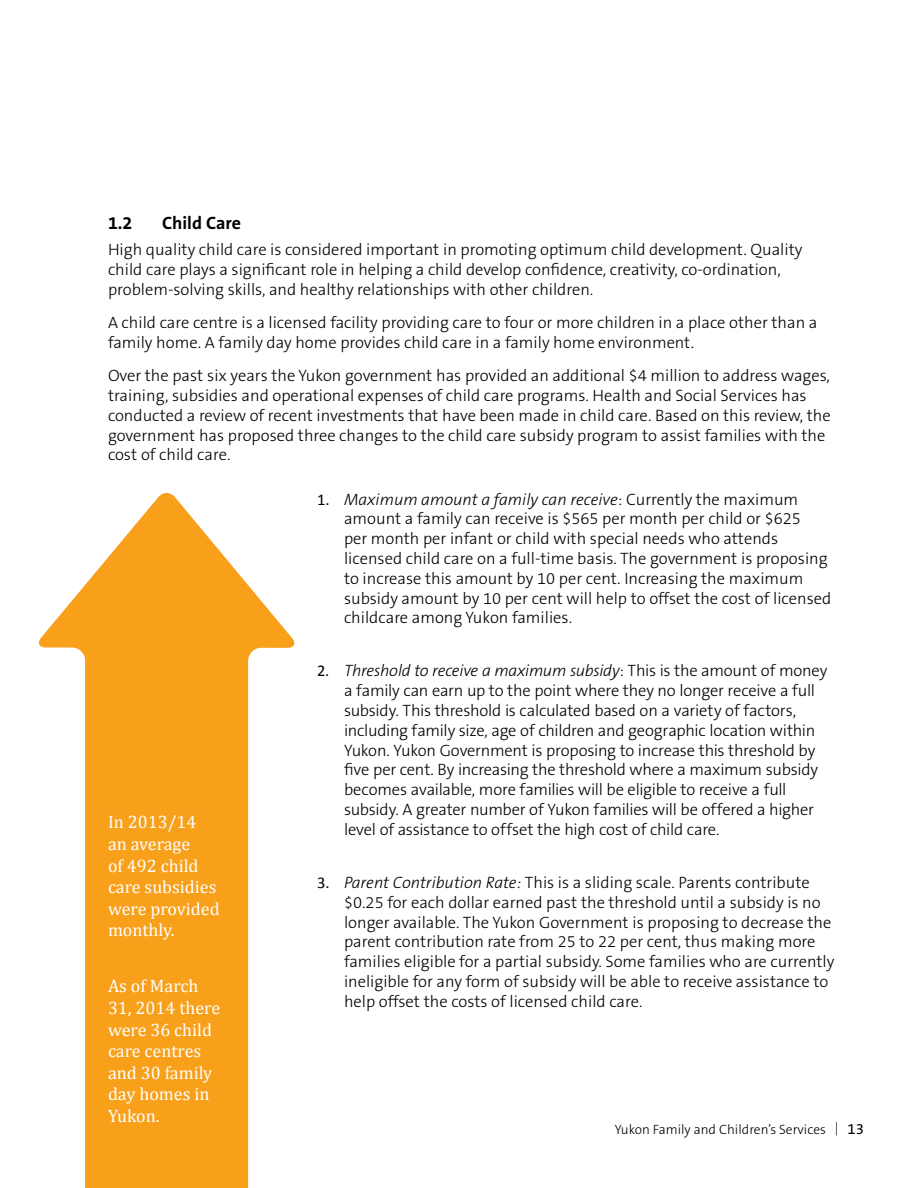
<style>
.page{position:relative;width:918px;height:1188px;background:#fff}
.page>*{position:absolute;margin:0;border:0;box-sizing:border-box;transform-origin:0 0}
.t1{font:18px/21.6px "Cambria";color:#fff}
.t2{font:700 18px "The Sans B7";color:#000}
.t3{font:300 16.5px/19.8px "The Sans B3";color:#000}
.t4{font:300 13.5px "The Sans B3";color:#000}
.s1{font-family:"Calibri";font-weight:400}
.s2{font-style:italic}
.s3{font-family:"The Sans B5 Plain";font-weight:400;font-size:15px}
</style>
<div class="page">
<svg style="left:38px;top:493px;width:257px;height:695px;fill:#f9a01b"></svg>
<p class="t2" style="left:108px;top:213px;width:26px">1.2</p>
<p class="t2" style="left:162px;top:213px;width:80px">Child Care</p>
<p class="t3" style="left:108px;top:241px;width:696px">High quality child care is considered important in promoting optimum child development. Quality child care plays a significant role in helping a child develop confidence, creativity, co-ordination, problem-solving skills, and healthy relationships with other children.</p>
<p class="t3" style="left:108px;top:314px;width:711px">A child care centre is a licensed facility providing care to four or more children in a place other than a family home. A family day home provides child care in a family home environment.</p>
<p class="t3" style="left:108px;top:367px;width:724px">Over the past six years the Yukon government has provided an additional $4 million to address wages, training, subsidies and operational expenses of child care programs. Health and Social Services has conducted a review of recent investments that have been made in child care. Based on this review, the government has proposed three changes to the child care subsidy program to assist families with the cost of child care.</p>
<p class="t3" style="left:344px;top:490px;width:489px;text-indent:-27px"><span class="s1">1.</span> <span class="s2">Maximum amount a family can receive</span>: Currently the maximum amount a family can receive is $565 per month per child or $625<br>per month per infant or child with special needs who attends licensed child care on a full-time basis. The government is proposing to increase this amount by 10 per cent. Increasing the maximum subsidy amount by 10 per cent will help to offset the cost of licensed childcare among Yukon families.</p>
<p class="t3" style="left:344px;top:662px;width:485px;text-indent:-27px"><span class="s1">2.</span> <span class="s2">Threshold to receive a maximum subsidy</span>: This is the amount of money a family can earn up to the point where they no longer receive a full subsidy. This threshold is calculated based on a variety of factors, including family size, age of children and geographic location within Yukon. Yukon Government is proposing to increase this threshold by five per cent. By increasing the threshold where a maximum subsidy becomes available, more families will be eligible to receive a full subsidy. A greater number of Yukon families will be offered a higher level of assistance to offset the high cost of child care.</p>
<p class="t3" style="left:344px;top:874px;width:492px;text-indent:-27px"><span class="s1">3.</span> <span class="s2">Parent Contribution Rate:</span> This is a sliding scale. Parents contribute $0.25 for each dollar earned past the threshold until a subsidy is no longer available. The Yukon Government is proposing to decrease the parent contribution rate from 25 to 22 per cent, thus making more families eligible for a partial subsidy. Some families who are currently ineligible for any form of subsidy will be able to receive assistance to help offset the costs of licensed child care.</p>
<p class="t1" style="left:108px;top:811px;width:113px">In 2013/14 an average<br>of 492 child care subsidies were provided monthly.</p>
<p class="t1" style="left:108px;top:975px;width:114px">As of March<br>31, 2014 there were 36 child care centres and 30 family day homes in<br>Yukon.</p>
<p class="t4" style="left:615px;top:1122px;width:251px">Yukon Family and Children’s Services | <span class="s3">13</span></p>
</div>
